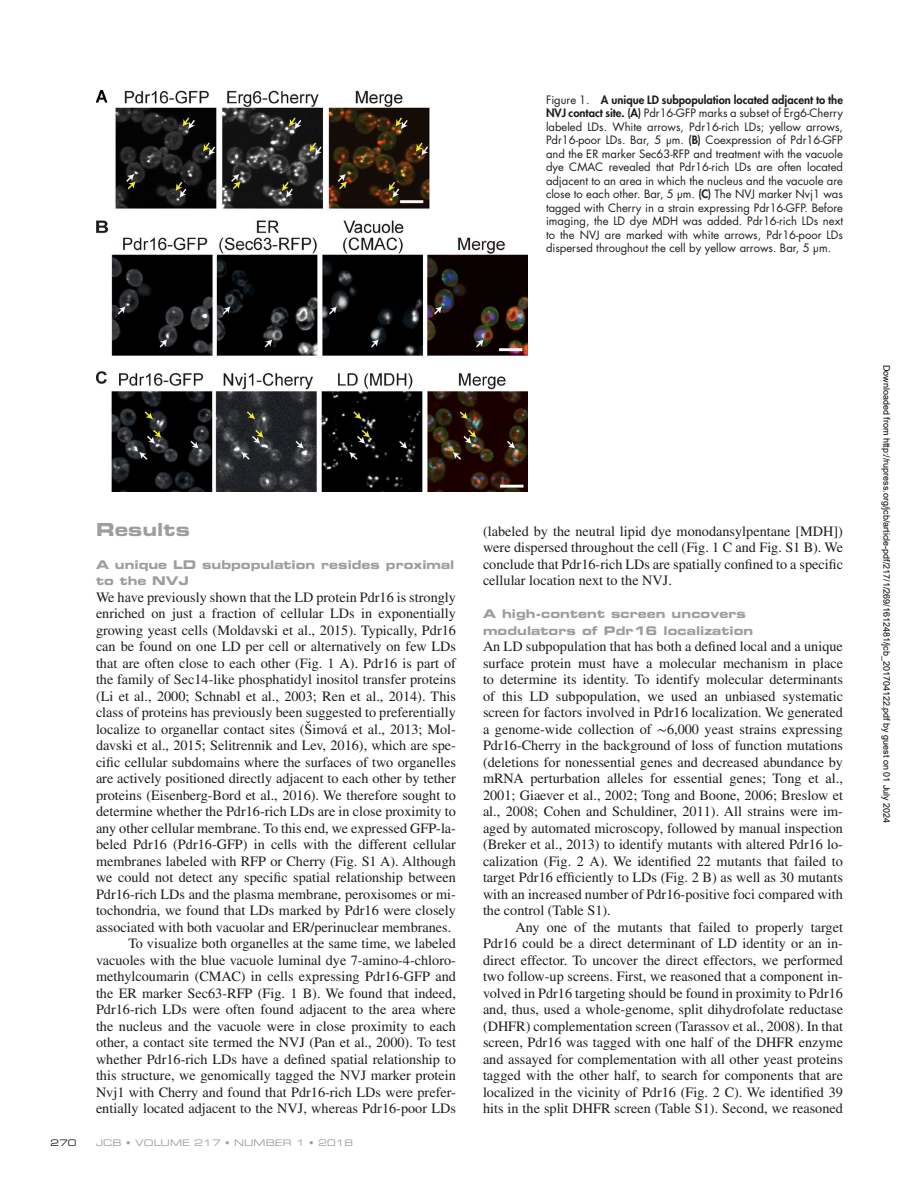
<style>
.page{position:relative;width:918px;height:1188px;background:#fff}
.page>*{position:absolute;margin:0;border:0;box-sizing:border-box;transform-origin:0 0}
.t1{font:18px "Eurostile LT Std Bold Ex 2";letter-spacing:.005em;color:#9d9d9d}
.t2{font:14.25px/16.5px "Times LT Std";color:#1d1d1b;text-align:justify}
.t3{font:12px/16.5px "Eurostile LT Std Bold Ex 2";letter-spacing:.005em;color:#9d9d9d}
.t4{font:11.25px/13.5px "Futura Std";color:#1d1d1b;text-align:justify}
.t5{font:9px "Arial";color:#000}
.t6{font:9px "Eurostile LT Std Ex 2";letter-spacing:.01em;color:#9d9d9d}
.t7{font:9px "Eurostile LT Std Ex 2";color:#1d1d1b}
.s1{font-weight:800}
.s2{font-family:"STIX General"}
</style>
<div class="page">
<img style="left:96px;top:90px;width:432px;height:401px">
<p class="t4" style="left:546px;top:93px;width:299px">Figure 1. <span class="s1">A unique LD subpopulation located adjacent to the NVJ contact site. (A)</span> Pdr16-GFP marks a subset of Erg6-Cherry labeled LDs. White arrows, Pdr16-rich LDs; yellow arrows, Pdr16-poor LDs. Bar, 5 µm. <span class="s1">(B)</span> Coexpression of Pdr16-GFP and the ER marker Sec63-RFP and treatment with the vacuole dye CMAC revealed that Pdr16-rich LDs are often located adjacent to an area in which the nucleus and the vacuole are close to each other. Bar, 5 µm. <span class="s1">(C)</span> The NVJ marker Nvj1 was tagged with Cherry in a strain expressing Pdr16-GFP. Before imaging, the LD dye MDH was added. Pdr16-rich LDs next to the NVJ are marked with white arrows, Pdr16-poor LDs dispersed throughout the cell by yellow arrows. Bar, 5 µm.</p>
<p class="t1" style="left:96px;top:516px;width:95px">Results</p>
<p class="t3" style="left:96px;top:556px;width:360px">A unique LD subpopulation resides proximal to the NVJ</p>
<p class="t2" style="left:96px;top:588px;width:362px">We have previously shown that the LD protein Pdr16 is strongly</p>
<p class="t2" style="left:96px;top:605px;width:361px">enriched on just a fraction of cellular LDs in exponentially</p>
<p class="t2" style="left:96px;top:621px;width:361px">growing yeast cells (Moldavski et al., 2015). Typically, Pdr16</p>
<p class="t2" style="left:96px;top:638px;width:362px">can be found on one LD per cell or alternatively on few LDs</p>
<p class="t2" style="left:96px;top:654px;width:362px">that are often close to each other (Fig. 1 A). Pdr16 is part of</p>
<p class="t2" style="left:96px;top:671px;width:362px">the family of Sec14-like phosphatidyl inositol transfer proteins</p>
<p class="t2" style="left:96px;top:687px;width:361px">(Li et al., 2000; Schnabl et al., 2003; Ren et al., 2014). This</p>
<p class="t2" style="left:96px;top:704px;width:361px">class of proteins has previously been suggested to preferentially</p>
<p class="t2" style="left:96px;top:720px;width:361px">localize to organellar contact sites (<span class="s2">Š</span>imová et al., 2013; Mol-</p>
<p class="t2" style="left:96px;top:737px;width:362px">davski et al., 2015; Selitrennik and Lev, 2016), which are spe-</p>
<p class="t2" style="left:96px;top:753px;width:362px">cific cellular subdomains where the surfaces of two organelles</p>
<p class="t2" style="left:96px;top:770px;width:362px">are actively positioned directly adjacent to each other by tether</p>
<p class="t2" style="left:96px;top:786px;width:362px">proteins (Eisenberg-Bord et al., 2016). We therefore sought to</p>
<p class="t2" style="left:96px;top:803px;width:361px">determine whether the Pdr16-rich LDs are in close proximity to</p>
<p class="t2" style="left:96px;top:819px;width:362px">any other cellular membrane. To this end, we expressed GFP-la-</p>
<p class="t2" style="left:96px;top:836px;width:361px">beled Pdr16 (Pdr16-GFP) in cells with the different cellular</p>
<p class="t2" style="left:96px;top:852px;width:362px">membranes labeled with RFP or Cherry (Fig. S1 A). Although</p>
<p class="t2" style="left:96px;top:869px;width:362px">we could not detect any specific spatial relationship between</p>
<p class="t2" style="left:96px;top:885px;width:361px">Pdr16-rich LDs and the plasma membrane, peroxisomes or mi-</p>
<p class="t2" style="left:96px;top:902px;width:362px">tochondria, we found that LDs marked by Pdr16 were closely</p>
<p class="t2" style="left:96px;top:918px;width:357px">associated with both vacuolar and ER/perinuclear membranes.</p>
<p class="t2" style="left:128px;top:935px;width:329px">To visualize both organelles at the same time, we labeled</p>
<p class="t2" style="left:96px;top:951px;width:361px">vacuoles with the blue vacuole luminal dye 7-amino-4-chloro-</p>
<p class="t2" style="left:96px;top:968px;width:361px">methylcoumarin (CMAC) in cells expressing Pdr16-GFP and</p>
<p class="t2" style="left:96px;top:984px;width:361px">the ER marker Sec63-RFP (Fig. 1 B). We found that indeed,</p>
<p class="t2" style="left:96px;top:1001px;width:361px">Pdr16-rich LDs were often found adjacent to the area where</p>
<p class="t2" style="left:96px;top:1017px;width:362px">the nucleus and the vacuole were in close proximity to each</p>
<p class="t2" style="left:96px;top:1034px;width:361px">other, a contact site termed the NVJ (Pan et al., 2000). To test</p>
<p class="t2" style="left:96px;top:1050px;width:361px">whether Pdr16-rich LDs have a defined spatial relationship to</p>
<p class="t2" style="left:96px;top:1067px;width:362px">this structure, we genomically tagged the NVJ marker protein</p>
<p class="t2" style="left:96px;top:1083px;width:361px">Nvj1 with Cherry and found that Pdr16-rich LDs were prefer-</p>
<p class="t2" style="left:96px;top:1100px;width:362px">entially located adjacent to the NVJ, whereas Pdr16-poor LDs</p>
<p class="t7" style="left:50px;top:1136px;width:28px">270</p>
<p class="t6" style="left:96px;top:1136px;width:259px">JCB • VOLUME 217 • NUMBER 1 • 2018</p>
<p class="t2" style="left:483px;top:522px;width:362px">(labeled by the neutral lipid dye monodansylpentane [MDH]) were dispersed throughout the cell (Fig. 1 C and Fig. S1 B). We conclude that Pdr16-rich LDs are spatially confined to a specific cellular location next to the NVJ.</p>
<p class="t3" style="left:483px;top:605px;width:272px">A high-content screen uncovers modulators of Pdr16 localization</p>
<p class="t2" style="left:483px;top:638px;width:362px">An LD subpopulation that has both a defined local and a unique surface protein must have a molecular mechanism in place to determine its identity. To identify molecular determinants of this LD subpopulation, we used an unbiased systematic screen for factors involved in Pdr16 localization. We generated a genome-wide collection of <span class="s2">∼</span>6,000 yeast strains expressing Pdr16-Cherry in the background of loss of function mutations (deletions for nonessential genes and decreased abundance by mRNA perturbation alleles for essential genes; Tong et al., 2001; Giaever et al., 2002; Tong and Boone, 2006; Breslow et al., 2008; Cohen and Schuldiner, 2011). All strains were im&shy;aged by automated microscopy, followed by manual inspection (Breker et al., 2013) to identify mutants with altered Pdr16 lo&shy;calization (Fig. 2 A). We identified 22 mutants that failed to target Pdr16 efficiently to LDs (Fig. 2 B) as well as 30 mutants with an increased number of Pdr16-positive foci compared with the control (Table S1).</p>
<p class="t2" style="left:483px;top:918px;width:362px;text-indent:32px">Any one of the mutants that failed to properly target Pdr16 could be a direct determinant of LD identity or an in&shy;direct effector. To uncover the direct effectors, we performed two follow-up screens. First, we reasoned that a component in&shy;volved in Pdr16 targeting should be found in proximity to Pdr16 and, thus, used a whole-genome, split dihydrofolate reductase (DHFR) complementation screen (Tarassov et al., 2008). In that screen, Pdr16 was tagged with one half of the DHFR enzyme and assayed for complementation with all other yeast proteins tagged with the other half, to search for components that are localized in the vicinity of Pdr16 (Fig. 2 C). We identified 39 hits in the split DHFR screen (Table S1). Second, we reasoned</p>
<p class="t5" style="left:890px;top:365px;width:460px;rotate:90deg">Downloaded from http://rupress.org/jcb/article-pdf/217/1/269/1612481/jcb_201704122.pdf by guest on 01 July 2024</p>
</div>
